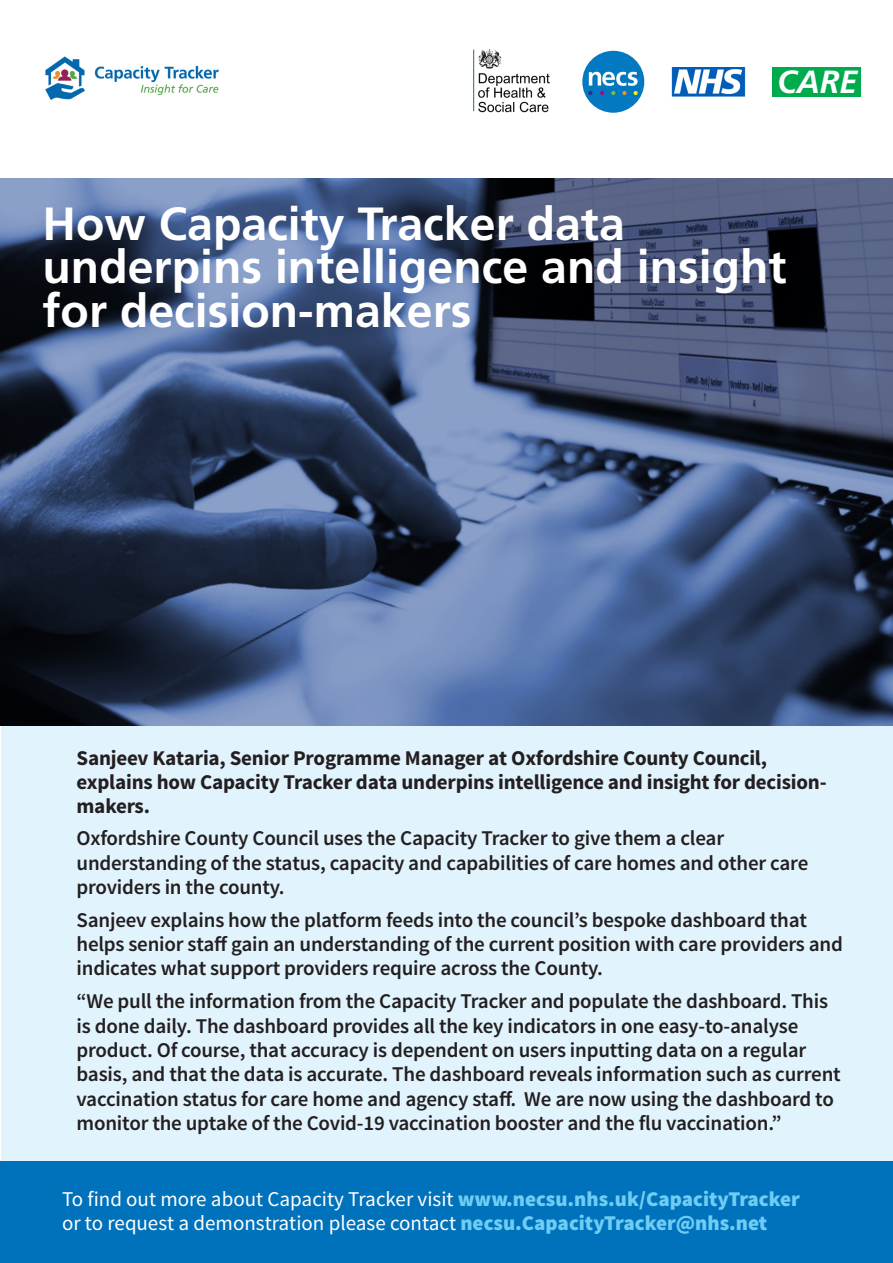
<style>
.page{position:relative;width:893px;height:1263px;background:#fff}
.page>*{position:absolute;margin:0;border:0;box-sizing:border-box;transform-origin:0 0}
.t1{font:700 46.5px/43.5px "Frutiger";color:#fff}
.t2{font:italic 700 32.1px "Frutiger";color:#fff}
.t3{font:600 21px/24.3px "Source Sans Pro";letter-spacing:-.01em;color:#231f20}
.t4{font:700 21px/24px "Source Sans Pro";letter-spacing:-.01em;color:#231f20}
.t5{font:21px "Source Sans Pro";color:#fff}
.s1{font-weight:900;color:#6fcdf4}
</style>
<div class="page">
<div style="left:2px;top:679px;width:891px;height:562px;background:#e1f3fc"></div>
<hr style="left:892px;top:0;width:1px;height:1241px;background:#e1f3fc">
<div style="left:1px;top:1161px;width:891px;height:102px;background:#0072bc"></div>
<hr style="left:892px;top:1161px;width:1px;height:102px;background:#0072bc">
<img style="left:0;top:179px;width:893px;height:546px">
<img style="left:45px;top:56px;width:174px;height:44px">
<img style="left:582px;top:51px;width:62px;height:62px;border-radius:31px">
<img style="left:672px;top:67px;width:73px;height:29px">
<div style="left:772px;top:67px;width:89px;height:29px;background:#00ab4d"></div>
<img style="left:473px;top:50px;width:77px;height:63px">
<p class="t2" style="left:777px;top:63px;width:82px">CARE</p>
<p class="t1" style="left:43px;top:202px;width:746px">How Capacity Tracker data underpins intelligence and insight for decision-makers</p>
<p class="t4" style="left:77px;top:746px;width:752px">Sanjeev Kataria, Senior Programme Manager at Oxfordshire County Council, explains how Capacity Tracker data underpins intelligence and insight for decision&shy;makers.</p>
<p class="t3" style="left:77px;top:827px;width:733px">Oxfordshire County Council uses the Capacity Tracker to give them a clear understanding of the status, capacity and capabilities of care homes and other care providers in the county.</p>
<p class="t3" style="left:77px;top:908px;width:768px">Sanjeev explains how the platform feeds into the council’s bespoke dashboard that helps senior staff gain an understanding of the current position with care providers and indicates what support providers require across the County.</p>
<p class="t3" style="left:77px;top:990px;width:766px">“We pull the information from the Capacity Tracker and populate the dashboard. This is done daily. The dashboard provides all the key indicators in one easy-to-analyse product. Of course, that accuracy is dependent on users inputting data on a regular basis, and that the data is accurate. The dashboard reveals information such as current vaccination status for care home and agency staff. We are now using the dashboard to monitor the uptake of the Covid-19 vaccination booster and the flu vaccination.”</p>
<p class="t5" style="left:62px;top:1186px;width:739px">To find out more about Capacity Tracker visit <span class="s1">www.necsu.nhs.uk/CapacityTracker</span></p>
<p class="t5" style="left:62px;top:1210px;width:707px">or to request a demonstration please contact <span class="s1">necsu.CapacityTracker@nhs.net</span></p>
</div>
